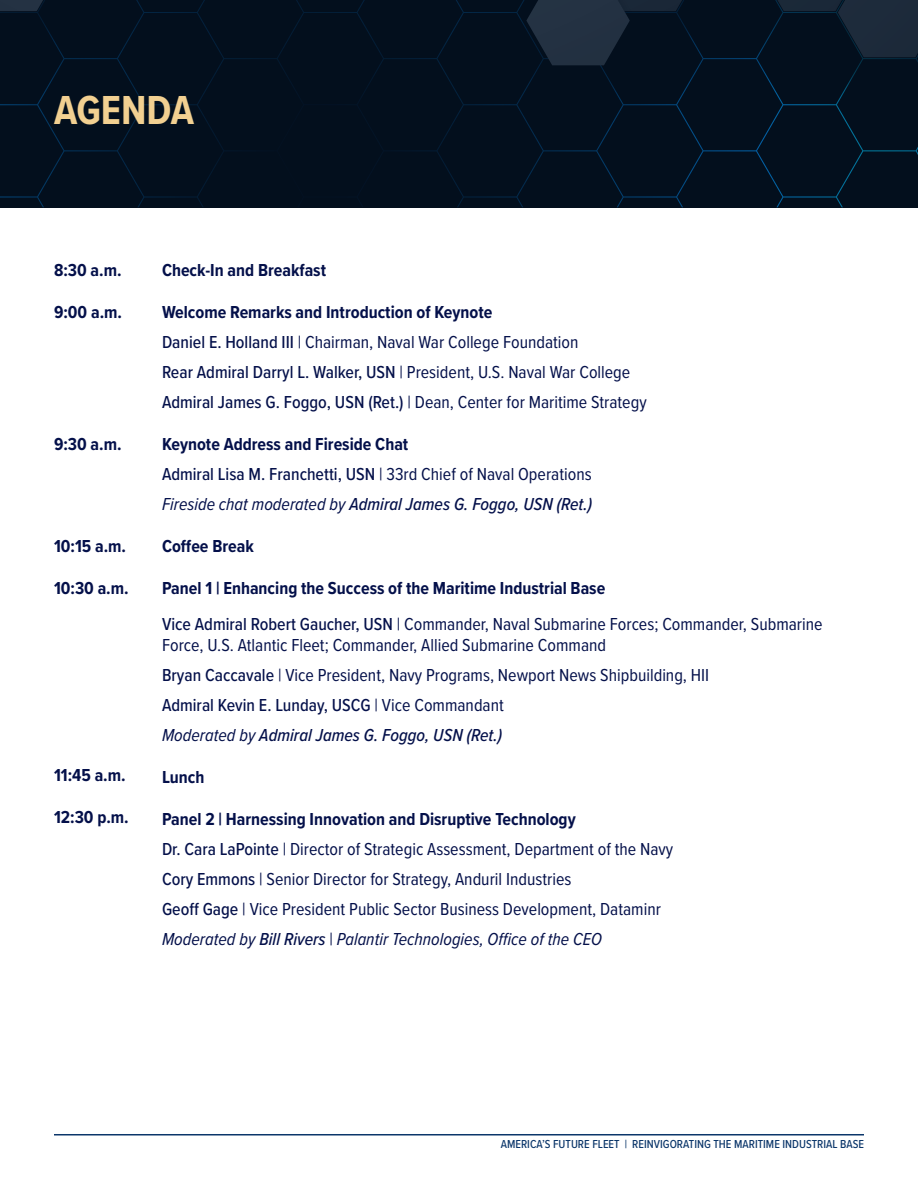
<style>
.page{position:relative;width:918px;height:1188px;background:#fff}
.page>*{position:absolute;margin:0;border:0;box-sizing:border-box;transform-origin:0 0}
.t1{font:700 42px "Proxima Nova Cond";color:#f2d091}
.t2{font:18px/21px "Proxima Nova Cond";color:#04104a}
.t3{font:700 18px "Proxima Nova Cond";color:#04104a}
.t4{font:500 18px "Proxima Nova Cond";color:#04104a}
.t5{font:italic 500 18px "Proxima Nova Cond";color:#04104a}
.t6{font:italic 18px "Proxima Nova Cond";color:#04104a}
.t7{font:500 12px "Proxima Nova Cond";color:#0b366a}
.s1{font-weight:500}
.s2{font-weight:400}
.s3{font-style:normal}
</style>
<div class="page">
<svg style="left:0;top:0;width:918px;height:207px;background:#041120"></svg>
<hr style="left:54px;top:1134px;width:810px;height:1px;background:#0b366a">
<p class="t1" style="left:54px;top:79px;width:142px">AGENDA</p>
<p class="t3" style="left:54px;top:256px;width:69px">8:30 a.m.</p>
<p class="t3" style="left:54px;top:298px;width:70px">9:00 a.m.</p>
<p class="t3" style="left:54px;top:430px;width:69px">9:30 a.m.</p>
<p class="t3" style="left:54px;top:532px;width:74px">10:15 a.m.</p>
<p class="t3" style="left:54px;top:574px;width:76px">10:30 a.m.</p>
<p class="t3" style="left:54px;top:762px;width:73px">11:45 a.m.</p>
<p class="t3" style="left:54px;top:804px;width:76px">12:30 p.m.</p>
<p class="t3" style="left:162px;top:256px;width:166px">Check-In and Breakfast</p>
<p class="t3" style="left:162px;top:298px;width:332px">Welcome Remarks and Introduction of Keynote</p>
<p class="t2" style="left:162px;top:330px;width:418px"><span class="s1">Daniel E. Holland III</span> | Chairman, Naval War College Foundation</p>
<p class="t2" style="left:162px;top:360px;width:470px"><span class="s1">Rear Admiral Darryl L. Walker, USN</span> | President, U.S. Naval War College</p>
<p class="t2" style="left:162px;top:390px;width:486px"><span class="s1">Admiral James G. Foggo, USN (Ret.)</span> | Dean, Center for Maritime Strategy</p>
<p class="t3" style="left:162px;top:430px;width:248px">Keynote Address and Fireside Chat</p>
<p class="t4" style="left:162px;top:460px;width:431px">Admiral Lisa M. Franchetti, USN <span class="s2">| 33rd Chief of Naval Operations</span></p>
<p class="t5" style="left:162px;top:490px;width:432px"><span class="s2">Fireside chat moderated by</span> Admiral James G. Foggo, USN (Ret.)</p>
<p class="t3" style="left:162px;top:532px;width:93px">Coffee Break</p>
<p class="t3" style="left:162px;top:574px;width:445px">Panel 1 | Enhancing the Success of the Maritime Industrial Base</p>
<p class="t2" style="left:162px;top:612px;width:662px"><span class="s1">Vice Admiral Robert Gaucher, USN</span> | Commander, Naval Submarine Forces; Commander, Submarine<br>Force, U.S. Atlantic Fleet; Commander, Allied Submarine Command</p>
<p class="t2" style="left:162px;top:663px;width:549px"><span class="s1">Bryan Caccavale</span> | Vice President, Navy Programs, Newport News Shipbuilding, HII</p>
<p class="t4" style="left:162px;top:691px;width:343px">Admiral Kevin E. Lunday, USCG <span class="s2">| Vice Commandant</span></p>
<p class="t5" style="left:162px;top:721px;width:342px"><span class="s2">Moderated by</span> Admiral James G. Foggo, USN (Ret.)</p>
<p class="t3" style="left:162px;top:763px;width:44px">Lunch</p>
<p class="t3" style="left:162px;top:805px;width:415px">Panel 2 | Harnessing Innovation and Disruptive Technology</p>
<p class="t2" style="left:162px;top:837px;width:513px"><span class="s1">Dr. Cara LaPointe</span> | Director of Strategic Assessment, Department of the Navy</p>
<p class="t2" style="left:162px;top:867px;width:411px"><span class="s1">Cory Emmons</span> | Senior Director for Strategy, Anduril Industries</p>
<p class="t2" style="left:162px;top:897px;width:500px"><span class="s1">Geoff Gage</span> | Vice President Public Sector Business Development, Dataminr</p>
<p class="t6" style="left:162px;top:925px;width:441px">Moderated by <span class="s1">Bill Rivers</span> <span class="s3">|</span> Palantir Technologies, Office of the CEO</p>
<p class="t7" style="left:501px;top:1136px;width:365px">AMERICA’S FUTURE FLEET | REINVIGORATING THE MARITIME INDUSTRIAL BASE</p>
</div>
